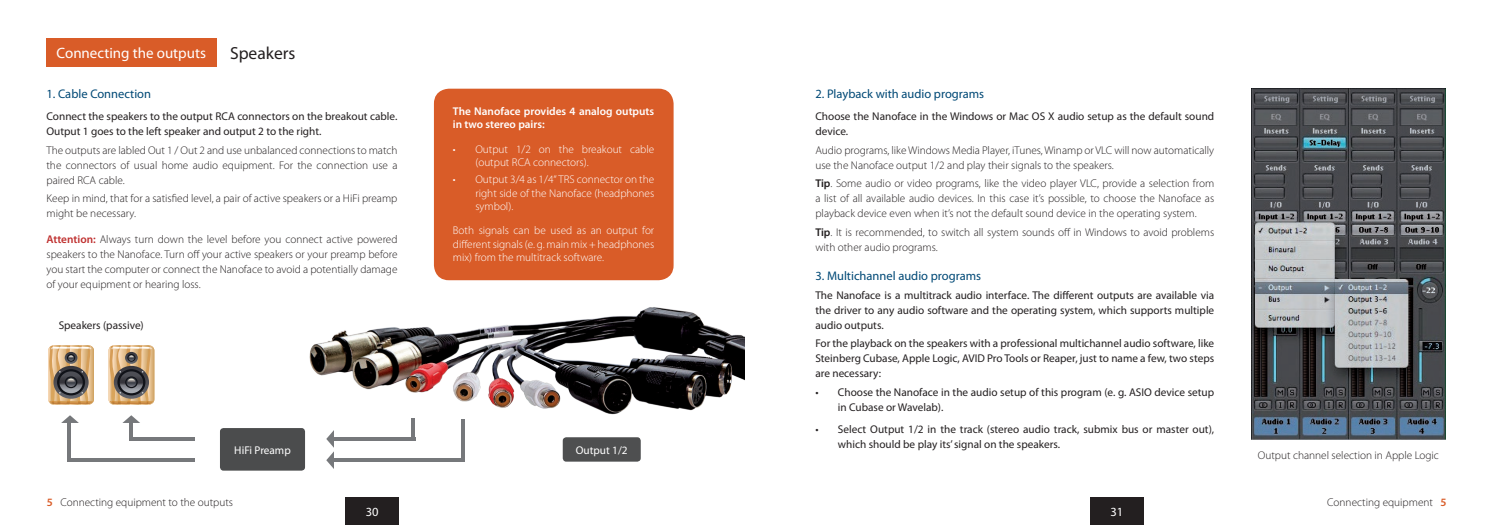
<style>
.page{position:relative;width:1489px;height:525px;background:#fff}
.page>*{position:absolute;margin:0;border:0;box-sizing:border-box;transform-origin:0 0}
.t1{font:17.5px "Myriad Pro";color:#231f20}
.t2{font:15px "Myriad Pro";color:#fff}
.t3{font:12.5px "Myriad Pro";color:#004976}
.t4{font:12.5px "Myriad Pro";color:#fff}
.t5{font:300 11.25px/15px "Myriad Pro";color:#231f20;text-align:justify}
.t6{font:11.25px/15px "Myriad Pro";color:#231f20}
.t7{font:300 11.25px/13.5px "Myriad Pro";color:#fff;text-align:justify}
.t8{font:600 11.25px/13.5px "Myriad Pro";color:#fff}
.t9{font:11.25px "Myriad Pro";color:#fff}
.s1{font-weight:600;color:#bf302f}
.s2{font-weight:600}
.s3{font-weight:600;color:#d95c28}
</style>
<div class="page">
<div style="left:345px;top:497px;width:54px;height:27px;background:#231f20"></div>
<div style="left:1090px;top:497px;width:53px;height:27px;background:#231f20"></div>
<div style="left:46px;top:39px;width:170px;height:28px;background:#d95c28"></div>
<img style="left:303px;top:307px;width:441px;height:123px">
<div style="left:434px;top:89px;width:239px;height:191px;background:#d95c28;border-radius:15px"></div>
<svg style="left:48px;top:345px;width:46px;height:59px"></svg>
<svg style="left:108px;top:345px;width:46px;height:59px"></svg>
<img style="left:1251px;top:89px;width:194px;height:350px">
<hr style="left:461px;top:419px;width:4px;height:40px;background:#76787b">
<hr style="left:68px;top:422px;width:3px;height:39px;background:#76787b">
<svg style="left:62px;top:415px;width:16px;height:7px"></svg>
<svg style="left:326px;top:430px;width:8px;height:39px"></svg>
<svg style="left:123px;top:415px;width:16px;height:7px"></svg>
<svg style="left:330px;top:457px;width:135px;height:4px"></svg>
<svg style="left:71px;top:458px;width:124px;height:3px"></svg>
<hr style="left:411px;top:418px;width:4px;height:21px;background:#76787b">
<hr style="left:130px;top:421px;width:3px;height:20px;background:#76787b">
<svg style="left:330px;top:436px;width:85px;height:4px"></svg>
<hr style="left:131px;top:437px;width:64px;height:4px;background:#76787b">
<div style="left:562px;top:437px;width:78px;height:24px;background:#4e4f50;border-radius:4px"></div>
<div style="left:220px;top:428px;width:85px;height:42px;background:#4b4c4d;border-radius:4px"></div>
<h2 class="t2" style="left:57px;top:44px;width:151px">Connecting the outputs</h2>
<h1 class="t1" style="left:230px;top:42px;width:67px">Speakers</h1>
<p class="t3" style="left:46px;top:86px;width:106px">1. Cable Connection</p>
<p class="t6" style="left:46px;top:109px;width:352px">Connect the speakers to the output RCA connectors on the breakout cable.<br>Output 1 goes to the left speaker and output 2 to the right.</p>
<p class="t5" style="left:46px;top:143px;width:352px">The outputs are labled Out 1 / Out 2 and use unbalanced connections to match the connectors of usual home audio equipment. For the connection use a paired RCA cable.</p>
<p class="t5" style="left:46px;top:191px;width:352px">Keep in mind, that for a satisfied level, a pair of active speakers or a HiFi preamp might be necessary.</p>
<p class="t5" style="left:46px;top:232px;width:352px"><span class="s1">Attention:</span> Always turn down the level before you connect active powered speakers to the Nanoface. Turn off your active speakers or your preamp before you start the computer or connect the Nanoface to avoid a potentially damage of your equipment or hearing loss.</p>
<p class="t3" style="left:815px;top:86px;width:170px">2. Playback with audio programs</p>
<p class="t6" style="left:815px;top:109px;width:400px">Choose the Nanoface in the Windows or Mac OS X audio setup as the default sound device.</p>
<p class="t5" style="left:815px;top:143px;width:400px">Audio programs, like Windows Media Player, iTunes, Winamp or VLC will now automatically use the Nanoface output 1/2 and play their signals to the speakers.</p>
<p class="t5" style="left:815px;top:176px;width:400px"><span class="s2">Tip</span>. Some audio or video programs, like the video player VLC, provide a selection from a list of all available audio devices. In this case it’s possible, to choose the Nanoface as playback device even when it’s not the default sound device in the operating system.</p>
<p class="t5" style="left:815px;top:225px;width:400px"><span class="s2">Tip</span>. It is recommended, to switch all system sounds off in Windows to avoid problems with other audio programs.</p>
<p class="t3" style="left:815px;top:268px;width:167px">3. Multichannel audio programs</p>
<p class="t6" style="left:815px;top:287px;width:400px;text-align:justify">The Nanoface is a multitrack audio interface. The different outputs are available via the driver to any audio software and the operating system, which supports multiple audio outputs.</p>
<p class="t6" style="left:815px;top:335px;width:400px;text-align:justify">For the playback on the speakers with a professional multichannel audio software, like Steinberg Cubase, Apple Logic, AVID Pro Tools or Reaper, just to name a few, two steps are necessary:</p>
<p class="t6" style="left:837px;top:384px;width:378px;text-indent:-22px">• Choose the Nanoface in the audio setup of this program (e. g. ASIO device setup in Cubase or Wavelab).</p>
<p class="t6" style="left:837px;top:421px;width:378px;text-indent:-22px">• Select Output 1/2 in the track (stereo audio track, submix bus or master out), which should be play its’ signal on the speakers.</p>
<p class="t8" style="left:453px;top:104px;width:203px">The Nanoface provides 4 analog outputs in two stereo pairs:</p>
<p class="t7" style="left:475px;top:142px;width:180px;text-indent:-22px">• Output 1/2 on the breakout cable (output RCA connectors).</p>
<p class="t7" style="left:475px;top:173px;width:180px;text-indent:-22px">• Output 3/4 as 1/4“ TRS connector on the right side of the Nanoface (headphones symbol).</p>
<p class="t7" style="left:453px;top:224px;width:203px">Both signals can be used as an output for different signals (e. g. main mix + headphones mix) from the multitrack software.</p>
<p class="t6" style="left:59px;top:318px;width:87px">Speakers (passive)</p>
<p class="t9" style="left:234px;top:443px;width:58px">HiFi Preamp</p>
<p class="t9" style="left:576px;top:443px;width:53px">Output 1/2</p>
<p class="t5" style="left:1257px;top:447px;width:182px">Output channel selection in Apple Logic</p>
<p class="t5" style="left:47px;top:495px;width:188px"><span class="s3">5</span> Connecting equipment to the outputs</p>
<p class="t4" style="left:366px;top:504px;width:14px">30</p>
<p class="t4" style="left:1110px;top:504px;width:14px">31</p>
<p class="t5" style="left:1327px;top:495px;width:121px">Connecting equipment <span class="s3">5</span></p>
</div>
